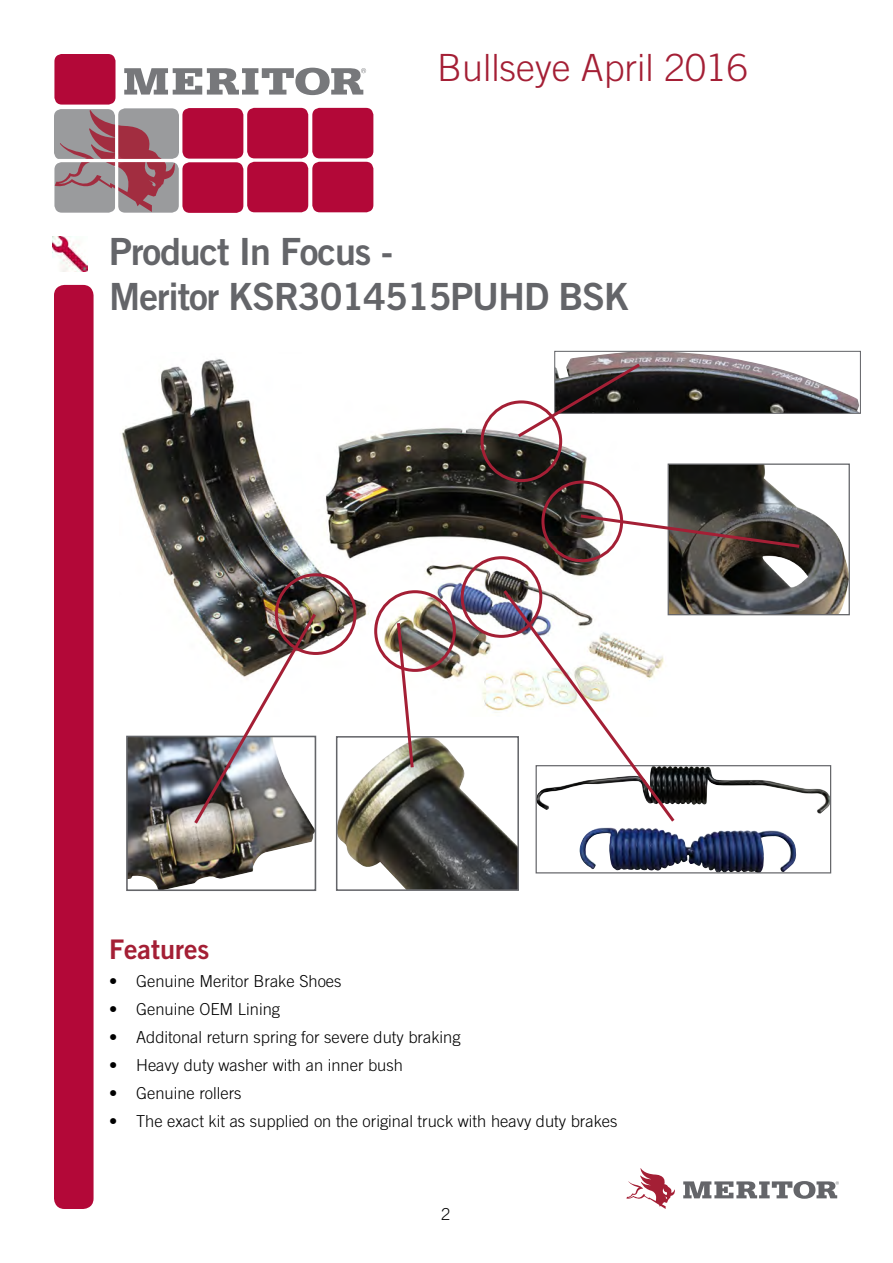
<style>
.page{position:relative;width:893px;height:1263px;background:#fff}
.page>*{position:absolute;margin:0;border:0;box-sizing:border-box;transform-origin:0 0}
.t1{font:37.5px/45px "Trade Gothic LT Std Bd 2";letter-spacing:-.03em;color:#646569}
.t2{font:300 37.5px "Trade Gothic LT Std";color:#a41f35}
.t3{font:27px "Trade Gothic LT Std Bd 2";color:#a41f35}
.t4{font:300 16.5px "Trade Gothic LT Std";color:#000}
</style>
<div class="page">
<div style="left:54px;top:285px;width:40px;height:924px;background:#b30838;border-radius:11px"></div>
<svg style="left:683px;top:1181px;width:156px;height:18px"></svg>
<svg style="left:626px;top:1168px;width:49px;height:41px"></svg>
<img style="left:52px;top:236px;width:36px;height:35px">
<div style="left:54px;top:54px;width:62px;height:51px;background:#b30838;border-radius:7px"></div>
<div style="left:54px;top:109px;width:61px;height:51px;background:#9a9b9d;border-radius:7px"></div>
<svg style="left:54px;top:162px;width:62px;height:51px"></svg>
<div style="left:247px;top:162px;width:61px;height:50px;background:#b30838;border-radius:7px"></div>
<div style="left:312px;top:162px;width:61px;height:50px;background:#b30838;border-radius:7px"></div>
<div style="left:118px;top:108px;width:61px;height:51px;background:#9a9b9d;border-radius:7px"></div>
<div style="left:118px;top:162px;width:61px;height:51px;background:#9a9b9d;border-radius:7px"></div>
<div style="left:247px;top:108px;width:61px;height:50px;background:#b30838;border-radius:7px"></div>
<div style="left:312px;top:108px;width:61px;height:50px;background:#b30838;border-radius:7px"></div>
<div style="left:182px;top:108px;width:61px;height:51px;background:#b30838;border-radius:7px"></div>
<div style="left:182px;top:162px;width:61px;height:51px;background:#b30838;border-radius:7px"></div>
<svg style="left:55px;top:111px;width:121px;height:101px"></svg>
<svg style="left:124px;top:68px;width:242px;height:27px"></svg>
<hr style="left:115px;top:106px;width:3px;height:105px;background:#fff">
<hr style="left:54px;top:159px;width:123px;height:3px;background:#fff">
<img style="left:121px;top:358px;width:547px;height:355px">
<img style="left:129px;top:739px;width:184px;height:149px">
<div style="left:126px;top:736px;width:190px;height:155px;border:2px solid #646569"></div>
<img style="left:556px;top:353px;width:303px;height:59px">
<div style="left:554px;top:351px;width:307px;height:63px;border:1px solid #646569"></div>
<img style="left:670px;top:465px;width:178px;height:148px">
<div style="left:668px;top:463px;width:182px;height:152px;border:1px solid #646569"></div>
<img style="left:339px;top:739px;width:177px;height:149px">
<div style="left:336px;top:736px;width:183px;height:155px;border:2px solid #646569"></div>
<img style="left:579px;top:767px;width:250px;height:104px">
<div style="left:536px;top:765px;width:295px;height:108px;border:1px solid #646569"></div>
<div style="left:275px;top:573px;width:82px;height:82px;border:3px solid #a41f35;border-radius:50%"></div>
<div style="left:374px;top:590px;width:82px;height:82px;border:3px solid #a41f35;border-radius:50%"></div>
<div style="left:461px;top:556px;width:81px;height:82px;border:3px solid #a41f35;border-radius:50%"></div>
<div style="left:541px;top:480px;width:82px;height:82px;border:3px solid #a41f35;border-radius:50%"></div>
<div style="left:480px;top:400px;width:82px;height:82px;border:3px solid #a41f35;border-radius:50%"></div>
<img style="left:191px;top:610px;width:128px;height:217px">
<svg style="left:395px;top:620px;width:20px;height:150px"></svg>
<svg style="left:577px;top:513px;width:226px;height:37px"></svg>
<svg style="left:515px;top:361px;width:128px;height:79px"></svg>
<svg style="left:500px;top:587px;width:177px;height:238px"></svg>
<h1 class="t2" style="left:437px;top:45px;width:312px">Bullseye April 2016</h1>
<h1 class="t1" style="left:109px;top:229px;width:521px">Product In Focus -<br>Meritor KSR3014515PUHD BSK</h1>
<h2 class="t3" style="left:109px;top:932px;width:102px">Features</h2>
<p class="t4" style="left:109px;top:971px;width:234px">• Genuine Meritor Brake Shoes</p>
<p class="t4" style="left:109px;top:999px;width:172px">• Genuine OEM Lining</p>
<p class="t4" style="left:109px;top:1027px;width:353px">• Additonal return spring for severe duty braking</p>
<p class="t4" style="left:109px;top:1055px;width:295px">• Heavy duty washer with an inner bush</p>
<p class="t4" style="left:109px;top:1083px;width:134px">• Genuine rollers</p>
<p class="t4" style="left:109px;top:1111px;width:510px">• The exact kit as supplied on the original truck with heavy duty brakes</p>
<p class="t4" style="left:441px;top:1204px;width:11px">2</p>
</div>
